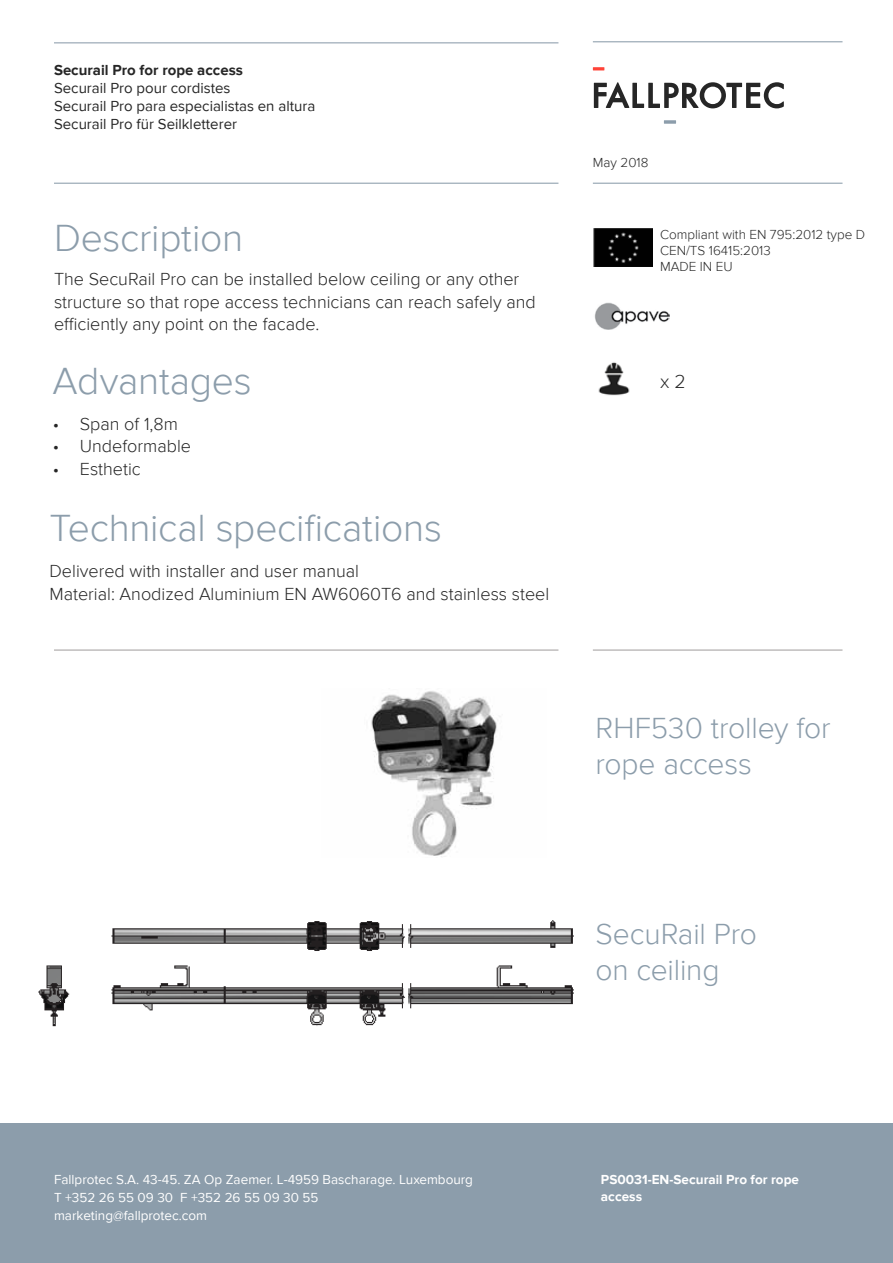
<style>
.page{position:relative;width:893px;height:1263px;background:#fff}
.page>*{position:absolute;margin:0;border:0;box-sizing:border-box;transform-origin:0 0}
.t1{font:300 39px "Proxima Nova";letter-spacing:-.005em;color:#8c9dab}
.t2{font:300 30px/36px "Proxima Nova";letter-spacing:-.005em;color:#8c9dab}
.t3{font:300 19.5px "Proxima Nova";color:#262626}
.t4{font:300 18px/22.5px "Proxima Nova";color:#262626}
.t5{font:15px/18px "Proxima Nova";color:#262626}
.t6{font:700 15px "Proxima Nova";color:#262626}
.t7{font:13.5px/18px "Proxima Nova";color:#fff}
.t8{font:300 13.5px/16.2px "Proxima Nova";color:#262626}
.t9{font:700 13.5px/16.2px "Proxima Nova";color:#fff}
</style>
<div class="page">
<hr style="left:54px;top:42px;width:504px;height:1px;background:#8c9dab">
<hr style="left:54px;top:183px;width:504px;height:1px;background:#8c9dab">
<hr style="left:593px;top:41px;width:249px;height:1px;background:#8c9dab">
<hr style="left:593px;top:183px;width:249px;height:1px;background:#8c9dab">
<div style="left:0;top:1124px;width:893px;height:139px;background:#8c9dab"></div>
<svg style="left:664px;top:120px;width:12px;height:4px"></svg>
<svg style="left:594px;top:82px;width:190px;height:26px"></svg>
<svg style="left:593px;top:67px;width:11px;height:3px"></svg>
<hr style="left:54px;top:649px;width:504px;height:2px;background:#a5a2a1">
<hr style="left:593px;top:649px;width:249px;height:2px;background:#a5a2a1">
<img style="left:594px;top:229px;width:58px;height:37px">
<img style="left:594px;top:302px;width:76px;height:28px">
<img style="left:598px;top:362px;width:32px;height:34px">
<img style="left:38px;top:920px;width:536px;height:107px">
<img style="left:371px;top:691px;width:126px;height:166px">
<p class="t6" style="left:54px;top:61px;width:191px">Securail Pro for rope access</p>
<p class="t5" style="left:54px;top:79px;width:263px">Securail Pro pour cordistes<br>Securail Pro para especialistas en altura<br>Securail Pro für Seilkletterer</p>
<h1 class="t1" style="left:54px;top:216px;width:191px">Description</h1>
<p class="t4" style="left:54px;top:268px;width:483px">The SecuRail Pro can be installed below ceiling or any other structure so that rope access technicians can reach safely and efficiently any point on the facade.</p>
<h1 class="t1" style="left:52px;top:358px;width:201px">Advantages</h1>
<p class="t4" style="left:53px;top:413px;width:127px">• Span of 1,8m</p>
<p class="t4" style="left:53px;top:435px;width:140px">• Undeformable</p>
<p class="t4" style="left:53px;top:458px;width:89px">• Esthetic</p>
<h1 class="t1" style="left:49px;top:506px;width:394px">Technical specifications</h1>
<p class="t4" style="left:49px;top:560px;width:501px">Delivered with installer and user manual<br>Material: Anodized Aluminium EN AW6060T6 and stainless steel</p>
<p class="t8" style="left:593px;top:154px;width:57px">May 2018</p>
<p class="t8" style="left:660px;top:226px;width:207px">Compliant with EN 795:2012 type D<br>CEN/TS 16415:2013<br>MADE IN EU</p>
<p class="t3" style="left:660px;top:371px;width:27px">x 2</p>
<h2 class="t2" style="left:595px;top:710px;width:236px">RHF530 trolley for rope access</h2>
<h2 class="t2" style="left:595px;top:916px;width:163px">SecuRail Pro on ceiling</h2>
<p class="t7" style="left:54px;top:1171px;width:421px">Fallprotec S.A. 43-45. ZA Op Zaemer. L-4959 Bascharage. Luxembourg<br>T +352 26 55 09 30 F +352 26 55 09 30 55 marketing@fallprotec.com</p>
<p class="t9" style="left:601px;top:1172px;width:200px">PS0031-EN-Securail Pro for rope access</p>
</div>
